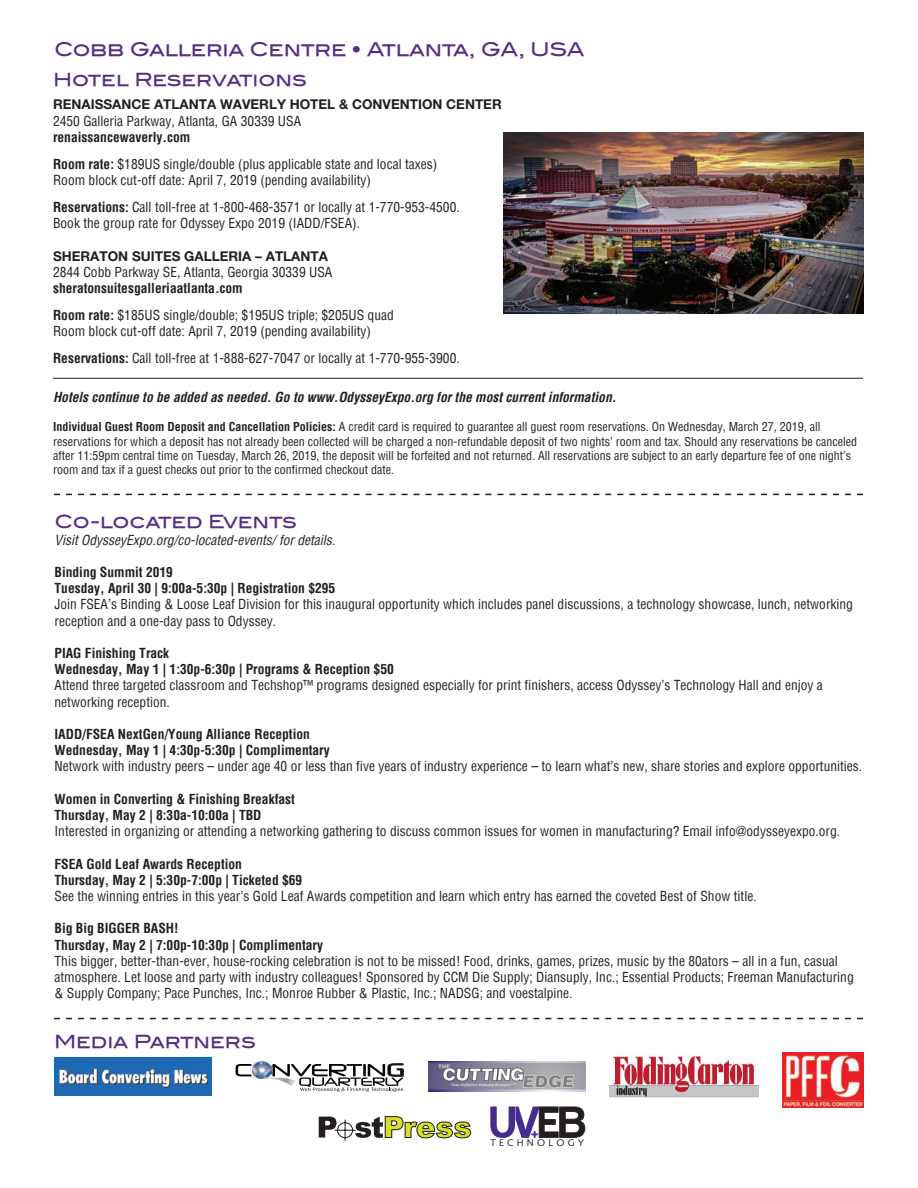
<style>
.page{position:relative;width:918px;height:1188px;background:#fff}
.page>*{position:absolute;margin:0;border:0;box-sizing:border-box;transform-origin:0 0}
.t1{font:18.75px "Blair Md ITCTT Medium";letter-spacing:-.02em;color:#582d84}
.t2{font:18px "Blair Md ITCTT Medium";letter-spacing:-.01em;color:#582d84}
.t3{font:condensed 13.5px/27px "Helvetica";color:#231f20}
.t4{font:700 condensed 13.5px/16.2px "Helvetica";color:#231f20}
.t5{font:italic 700 condensed 13.5px "Helvetica";color:#231f20}
.t6{font:700 13.5px "Helvetica Neue LT Pro";color:#231f20}
.t7{font:italic condensed 13.5px "Helvetica";color:#231f20}
.t8{font:condensed 12px/14.4px "Helvetica";color:#231f20}
.t9{font:9.6px "Syntax";letter-spacing:.335em;color:#231f20}
.s1{font-weight:700}
</style>
<div class="page">
<img style="left:503px;top:133px;width:361px;height:181px">
<hr style="left:53px;top:378px;width:810px;height:1px;background:#231f20">
<svg style="left:54px;top:494px;width:809px;height:1px"></svg>
<img style="left:54px;top:1058px;width:157px;height:38px">
<img style="left:610px;top:1055px;width:148px;height:43px">
<img style="left:428px;top:1062px;width:157px;height:30px">
<img style="left:253px;top:1062px;width:18px;height:1px">
<svg style="left:236px;top:1063px;width:167px;height:29px"></svg>
<img style="left:782px;top:1053px;width:82px;height:55px">
<svg style="left:319px;top:1116px;width:152px;height:25px"></svg>
<svg style="left:490px;top:1106px;width:95px;height:32px"></svg>
<svg style="left:54px;top:1018px;width:809px;height:1px"></svg>
<h1 class="t1" style="left:54px;top:37px;width:532px">Cobb Galleria Centre • Atlanta, GA, USA</h1>
<h2 class="t2" style="left:53px;top:69px;width:255px">Hotel Reservations</h2>
<p class="t6" style="left:53px;top:96px;width:450px">RENAISSANCE ATLANTA WAVERLY HOTEL &amp; CONVENTION CENTER</p>
<p class="t3" style="left:53px;top:107px;width:250px">2450 Galleria Parkway, Atlanta, GA 30339 USA</p>
<p class="t3" style="left:53px;top:123px;width:386px"><span class="s1">renaissancewaverly.com<br>Room rate:</span> $189US single/double (plus applicable state and local taxes)</p>
<p class="t3" style="left:53px;top:166px;width:408px">Room block cut-off date: April 7, 2019 (pending availability)<br><span class="s1">Reservations:</span> Call toll-free at 1-800-468-3571 or locally at 1-770-953-4500.</p>
<p class="t3" style="left:53px;top:210px;width:309px">Book the group rate for Odyssey Expo 2019 (IADD/FSEA).</p>
<p class="t6" style="left:53px;top:247px;width:277px">SHERATON SUITES GALLERIA – ATLANTA</p>
<p class="t3" style="left:53px;top:258px;width:281px">2844 Cobb Parkway SE, Atlanta, Georgia 30339 USA</p>
<p class="t3" style="left:53px;top:274px;width:342px"><span class="s1">sheratonsuitesgalleriaatlanta.com<br>Room rate:</span> $185US single/double; $195US triple; $205US quad</p>
<p class="t3" style="left:53px;top:318px;width:408px">Room block cut-off date: April 7, 2019 (pending availability)<br><span class="s1">Reservations:</span> Call toll-free at 1-888-627-7047 or locally at 1-770-955-3900.</p>
<p class="t5" style="left:53px;top:389px;width:565px">Hotels continue to be added as needed. Go to www.OdysseyExpo.org for the most current information.</p>
<p class="t8" style="left:53px;top:419px;width:806px"><span class="s1">Individual Guest Room Deposit and Cancellation Policies:</span> A credit card is required to guarantee all guest room reservations. On Wednesday, March 27, 2019, all reservations for which a deposit has not already been collected will be charged a non-refundable deposit of two nights’ room and tax. Should any reservations be canceled after 11:59pm central time on Tuesday, March 26, 2019, the deposit will be forfeited and not returned. All reservations are subject to an early departure fee of one night’s room and tax if a guest checks out prior to the confirmed checkout date.</p>
<h2 class="t2" style="left:55px;top:511px;width:244px">Co-located Events</h2>
<p class="t7" style="left:55px;top:531px;width:282px">Visit OdysseyExpo.org/co-located-events/ for details.</p>
<p class="t4" style="left:55px;top:564px;width:282px">Binding Summit 2019<br>Tuesday, April 30 | 9:00a-5:30p | Registration $295</p>
<p class="t3" style="left:55px;top:596px;width:800px;line-height:16.2px">Join FSEA’s Binding &amp; Loose Leaf Division for this inaugural opportunity which includes panel discussions, a technology showcase, lunch, networking reception and a one-day pass to Odyssey.</p>
<p class="t4" style="left:55px;top:645px;width:341px">PIAG Finishing Track<br>Wednesday, May 1 | 1:30p-6:30p | Programs &amp; Reception $50</p>
<p class="t3" style="left:55px;top:677px;width:770px;line-height:16.2px">Attend three targeted classroom and Techshop™ programs designed especially for print finishers, access Odyssey’s Technology Hall and enjoy a networking reception.</p>
<p class="t4" style="left:55px;top:726px;width:277px">IADD/FSEA NextGen/Young Alliance Reception<br>Wednesday, May 1 | 4:30p-5:30p | Complimentary</p>
<p class="t3" style="left:55px;top:753px;width:809px">Network with industry peers – under age 40 or less than five years of industry experience – to learn what’s new, share stories and explore opportunities.</p>
<p class="t4" style="left:55px;top:791px;width:242px">Women in Converting &amp; Finishing Breakfast<br>Thursday, May 2 | 8:30a-10:00a | TBD</p>
<p class="t3" style="left:55px;top:818px;width:787px">Interested in organizing or attending a networking gathering to discuss common issues for women in manufacturing? Email info@odysseyexpo.org.</p>
<p class="t4" style="left:55px;top:856px;width:249px">FSEA Gold Leaf Awards Reception<br>Thursday, May 2 | 5:30p-7:00p | Ticketed $69</p>
<p class="t3" style="left:55px;top:882px;width:704px">See the winning entries in this year’s Gold Leaf Awards competition and learn which entry has earned the coveted Best of Show title.</p>
<p class="t4" style="left:55px;top:920px;width:270px">Big Big BIGGER BASH!<br>Thursday, May 2 | 7:00p-10:30p | Complimentary</p>
<p class="t3" style="left:55px;top:953px;width:801px;line-height:16.2px">This bigger, better-than-ever, house-rocking celebration is not to be missed! Food, drinks, games, prizes, music by the 80ators – all in a fun, casual atmosphere. Let loose and party with industry colleagues! Sponsored by CCM Die Supply; Diansuply, Inc.; Essential Products; Freeman Manufacturing &amp; Supply Company; Pace Punches, Inc.; Monroe Rubber &amp; Plastic, Inc.; NADSG; and voestalpine.</p>
<h2 class="t2" style="left:54px;top:1031px;width:203px">Media Partners</h2>
<p class="t9" style="left:490px;top:1137px;width:95px">TECHNOLOGY</p>
</div>
